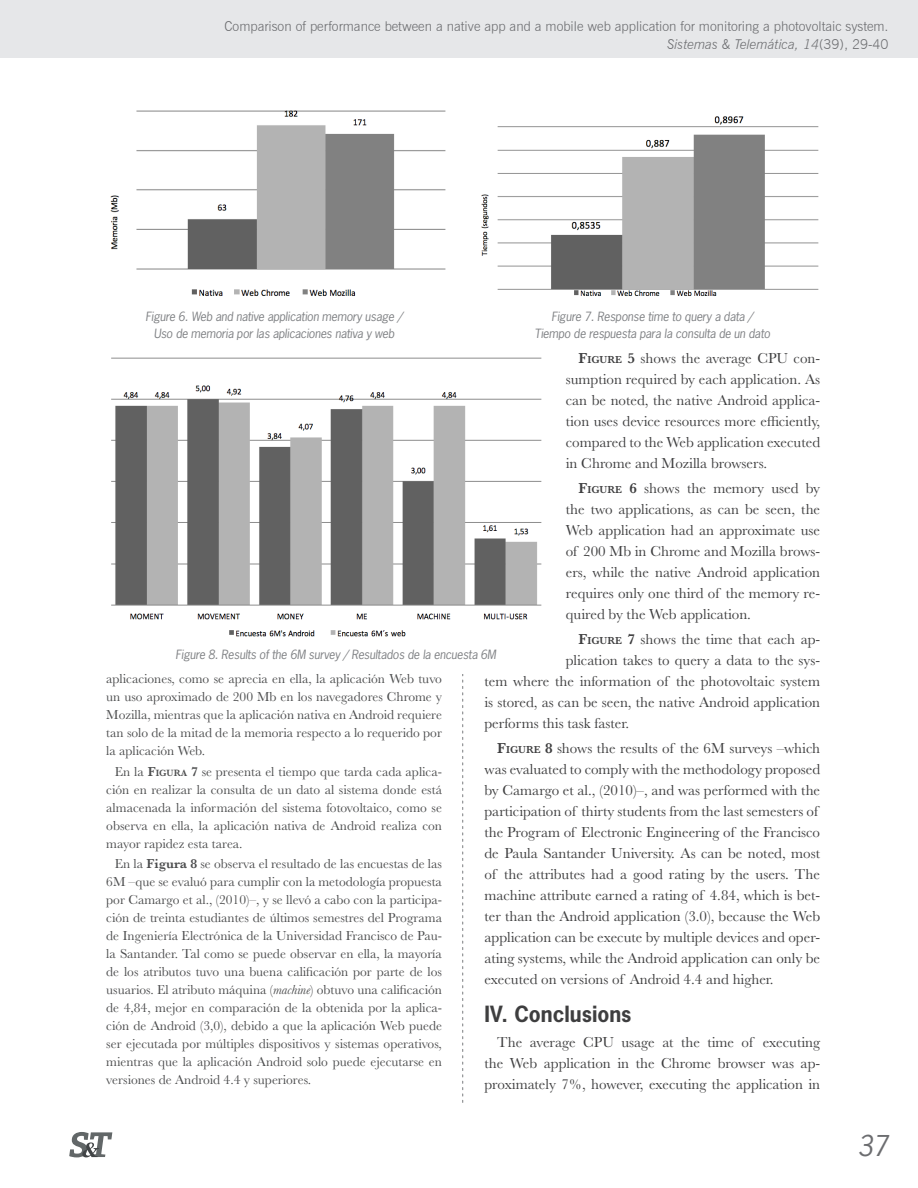
<style>
.page{position:relative;width:918px;height:1188px;background:#fff}
.page>*{position:absolute;margin:0;border:0;box-sizing:border-box;transform-origin:0 0}
.t1{font:italic 27px "News Gothic Std";color:#6c6d70}
.t2{font:700 21px "News Gothic Std";color:#3e3e3f}
.t3{font:15px/21px "Baskerville MT Std";color:#3e3e3f;text-align:justify}
.caja_esp{font:13.5px/18px "Baskerville MT Std";color:#4b4c4d;text-align:justify}
.arr{font:300 13.5px/18px "News Gothic BT";color:#6c6d70;text-align:right}
.arr-2{font:italic 12px "News Gothic Std";letter-spacing:-.02em;color:#808285}
.s1{font-style:italic}
.s2{font-weight:600}
.s3{font-weight:600;font-size:10.5px}
.s4{font-weight:600;font-size:9.45px}
</style>
<div class="page">
<div style="left:0;top:0;width:918px;height:58px;background:#e6e7e9"></div>
<svg style="left:462px;top:674px;width:1px;height:428px"></svg>
<svg style="left:69px;top:1132px;width:43px;height:25px"></svg>
<img style="left:110px;top:110px;width:336px;height:186px">
<img style="left:481px;top:116px;width:338px;height:180px">
<img style="left:111px;top:357px;width:431px;height:280px">
<p class="arr" style="left:225px;top:17px;width:666px">Comparison of performance between a native app and a mobile web application for monitoring a photovoltaic system.<br><span class="s1">Sistemas &amp; Telemática, 14</span>(39), 29-40</p>
<p class="arr-2" style="left:146px;top:309px;width:259px">Figure 6. Web and native application memory usage /</p>
<p class="arr-2" style="left:154px;top:325px;width:242px">Uso de memoria por las aplicaciones nativa y web</p>
<p class="arr-2" style="left:552px;top:309px;width:203px">Figure 7. Response time to query a data /</p>
<p class="arr-2" style="left:535px;top:325px;width:237px">Tiempo de respuesta para la consulta de un dato</p>
<p class="t3" style="left:566px;top:347px;width:256px;text-indent:13px"><span class="s2">F</span><span class="s3">IGURE</span> <span class="s2">5</span> shows the average CPU con&shy;sumption required by each application. As can be noted, the native Android applica&shy;tion uses device resources more efficiently, compared to the Web application executed in Chrome and Mozilla browsers.</p>
<p class="t3" style="left:566px;top:478px;width:256px;text-indent:13px"><span class="s2">F</span><span class="s3">IGURE</span> <span class="s2">6</span> shows the memory used by the two applications, as can be seen, the Web application had an approximate use of 200 Mb in Chrome and Mozilla brows&shy;ers, while the native Android application requires only one third of the memory re&shy;quired by the Web application.</p>
<p class="t3" style="left:579px;top:629px;width:243px"><span class="s2">F</span><span class="s3">IGURE</span> <span class="s2">7</span> shows the time that each ap-</p>
<p class="t3" style="left:566px;top:650px;width:256px">plication takes to query a data to the sys-</p>
<p class="t3" style="left:485px;top:671px;width:337px">tem where the information of the photovoltaic system</p>
<p class="t3" style="left:485px;top:692px;width:337px">is stored, as can be seen, the native Android application</p>
<p class="t3" style="left:485px;top:713px;width:146px">performs this task faster.</p>
<p class="t3" style="left:485px;top:738px;width:337px;text-align:left;text-indent:13px"><span class="s2">F</span><span class="s3">IGURE</span> <span class="s2">8</span> shows the results of the 6M surveys –which was evaluated to comply with the methodology proposed by Camargo et al., (2010)–, and was performed with the participation of thirty students from the last semesters of the Program of Electronic Engineering of the Francisco de Paula Santander University. As can be noted, most of the attributes had a good rating by the users. The machine attribute earned a rating of 4.84, which is bet&shy;ter than the Android application (3.0), because the Web application can be execute by multiple devices and oper&shy;ating systems, while the Android application can only be executed on versions of Android 4.4 and higher.</p>
<p class="t2" style="left:485px;top:1000px;width:149px">IV. Conclusions</p>
<p class="t3" style="left:485px;top:1032px;width:337px;text-indent:13px">The average CPU usage at the time of executing the Web application in the Chrome browser was ap&shy;proximately 7%, however, executing the application in</p>
<p class="arr-2" style="left:176px;top:647px;width:322px">Figure 8. Results of the 6M survey / Resultados de la encuesta 6M</p>
<p class="caja_esp" style="left:106px;top:670px;width:337px">aplicaciones, como se aprecia en ella, la aplicación Web tuvo un uso aproximado de 200 Mb en los navegadores Chrome y Mozilla, mientras que la aplicación nativa en Android requiere tan solo de la mitad de la memoria respecto a lo requerido por la aplicación Web.</p>
<p class="caja_esp" style="left:106px;top:762px;width:337px;text-indent:9px">En la <span class="s2">F</span><span class="s4">IGURA</span> <span class="s2">7</span> se presenta el tiempo que tarda cada aplica&shy;ción en realizar la consulta de un dato al sistema donde está almacenada la información del sistema fotovoltaico, como se observa en ella, la aplicación nativa de Android realiza con mayor rapidez esta tarea.</p>
<p class="caja_esp" style="left:106px;top:854px;width:337px;text-indent:9px">En la <span class="s2">Figura 8</span> se observa el resultado de las encuestas de las 6M –que se evaluó para cumplir con la metodología propuesta por Camargo et al., (2010)–, y se llevó a cabo con la participa&shy;ción de treinta estudiantes de últimos semestres del Programa de Ingeniería Electrónica de la Universidad Francisco de Pau&shy;la Santander. Tal como se puede observar en ella, la mayoría de los atributos tuvo una buena calificación por parte de los usuarios. El atributo máquina (<span class="s1">machine</span>) obtuvo una calificación de 4,84, mejor en comparación de la obtenida por la aplica&shy;ción de Android (3,0), debido a que la aplicación Web puede ser ejecutada por múltiples dispositivos y sistemas operativos, mientras que la aplicación Android solo puede ejecutarse en versiones de Android 4.4 y superiores.</p>
<h1 class="t1" style="left:857px;top:1128px;width:33px">37</h1>
</div>
